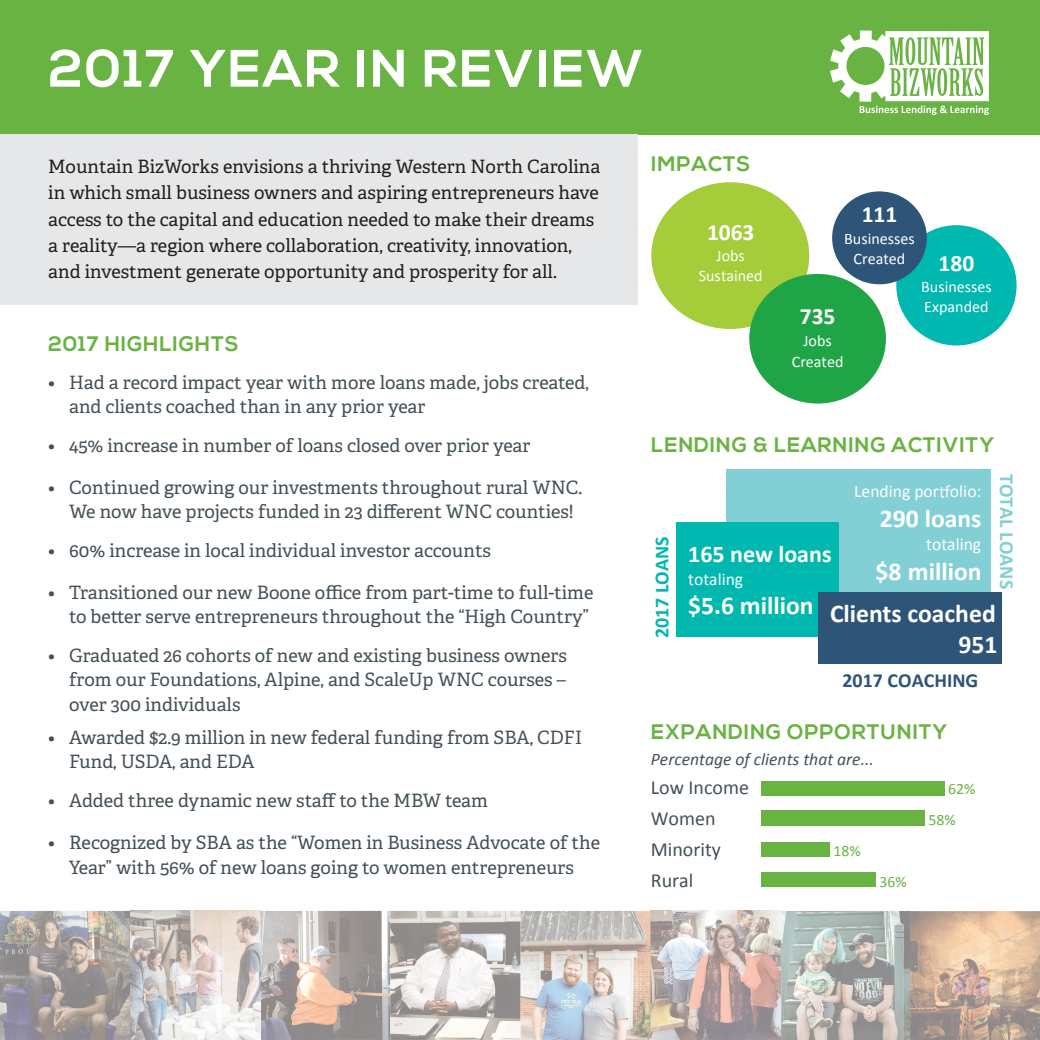
<style>
.page{position:relative;width:1040px;height:1040px;background:#fff}
.page>*{position:absolute;margin:0;border:0;box-sizing:border-box;transform-origin:0 0}
.t1{font:700 52.5px "Nexa";letter-spacing:.04em;color:#fff}
.t2{font:700 25.72px/31.2px "Calibri";color:#fff;text-align:right}
.t3{font:700 23.97px "Calibri";color:#fff}
.t4{font:700 23.45px "Calibri";color:#fff}
.t5{font:700 21px "Nexa";letter-spacing:.04em;color:#69b342}
.t6{font:19.95px/31px "Calibri";color:#435057}
.t7{font:700 19.95px "Calibri";color:#2e5478}
.t8{font:700 19.95px "Calibri";color:#82d0d5}
.t9{font:700 19.95px "Calibri";color:#00b8af}
.t10{font:18.38px/24.5px "Adelle PE";color:#435057}
.t11{font:18.38px/26.2px "Adelle PE";color:#231f20}
.t12{font:italic 17.68px "Calibri";color:#435057}
.t13{font:17.5px "Calibri";color:#fff}
.t14{font:16.1px/19.6px "Calibri";color:#fff;text-align:center}
.t15{font:15.75px/31px "Calibri";color:#69b342}
</style>
<div class="page">
<div style="left:0;top:0;width:1040px;height:134px;background:#69b342"></div>
<svg style="left:830px;top:31px;width:158px;height:84px"></svg>
<div style="left:0;top:134px;width:637px;height:170px;background:#e6e7e9"></div>
<div style="left:651px;top:182px;width:158px;height:147px;background:#a4cd39;border-radius:50%"></div>
<div style="left:749px;top:274px;width:137px;height:129px;background:#1fa546;border-radius:50%"></div>
<div style="left:896px;top:225px;width:120px;height:120px;background:#00b8af;border-radius:50%"></div>
<div style="left:832px;top:191px;width:94px;height:93px;background:#2e5478;border-radius:50%"></div>
<div style="left:726px;top:469px;width:264px;height:128px;background:#82d0d5"></div>
<svg style="left:939px;top:485px;width:11px;height:12px"></svg>
<div style="left:676px;top:522px;width:162px;height:115px;background:#00b8af"></div>
<div style="left:818px;top:592px;width:184px;height:72px;background:#2e5478"></div>
<div style="left:761px;top:780px;width:183px;height:15px;background:#69b342"></div>
<div style="left:761px;top:810px;width:163px;height:16px;background:#69b342"></div>
<div style="left:761px;top:841px;width:69px;height:15px;background:#69b342"></div>
<div style="left:761px;top:872px;width:114px;height:15px;background:#69b342"></div>
<svg style="left:0;top:910px;width:1040px;height:129px;background:#c2bab4"></svg>
<h1 class="t1" style="left:48px;top:50px;width:596px">2017 YEAR IN REVIEW</h1>
<p class="t11" style="left:48px;top:155px;width:553px">Mountain BizWorks envisions a thriving Western North Carolina in which small business owners and aspiring entrepreneurs have access to the capital and education needed to make their dreams a reality—a region where collaboration, creativity, innovation, and investment generate opportunity and prosperity for all.</p>
<p class="t5" style="left:48px;top:336px;width:192px">2017 HIGHLIGHTS</p>
<p class="t10" style="left:69px;top:371px;width:521px;text-indent:-21px">• Had a record impact year with more loans made, jobs created, and clients coached than in any prior year</p>
<p class="t10" style="left:48px;top:434px;width:483px">• 45% increase in number of loans closed over prior year</p>
<p class="t10" style="left:69px;top:476px;width:514px;text-indent:-21px">• Continued growing our investments throughout rural WNC.<br>We now have projects funded in 23 different WNC counties!</p>
<p class="t10" style="left:48px;top:539px;width:444px">• 60% increase in local individual investor accounts</p>
<p class="t10" style="left:48px;top:581px;width:546px;text-align:right">• Transitioned our new Boone office from part-time to full-time to better serve entrepreneurs throughout the “High Country”</p>
<p class="t10" style="left:69px;top:644px;width:499px;text-align:justify;text-indent:-21px">• Graduated 26 cohorts of new and existing business owners from our Foundations, Alpine, and ScaleUp WNC courses – over 300 individuals</p>
<p class="t10" style="left:69px;top:726px;width:514px;text-indent:-21px">• Awarded $2.9 million in new federal funding from SBA, CDFI<br>Fund, USDA, and EDA</p>
<p class="t10" style="left:48px;top:789px;width:441px">• Added three dynamic new staff to the MBW team</p>
<p class="t10" style="left:48px;top:831px;width:553px;text-align:center">• Recognized by SBA as the “Women in Business Advocate of the<br>Year” with 56% of new loans going to women entrepreneurs</p>
<p class="t5" style="left:651px;top:156px;width:101px">IMPACTS</p>
<p class="t4" style="left:861px;top:205px;width:37px">111</p>
<p class="t14" style="left:844px;top:230px;width:72px">Businesses<br>Created</p>
<p class="t4" style="left:707px;top:222px;width:49px">1063</p>
<p class="t14" style="left:698px;top:247px;width:65px">Jobs<br>Sustained</p>
<p class="t4" style="left:938px;top:253px;width:37px">180</p>
<p class="t14" style="left:921px;top:279px;width:72px;text-align:left">Businesses<br>Expanded</p>
<p class="t4" style="left:799px;top:307px;width:37px">735</p>
<p class="t14" style="left:791px;top:331px;width:53px;line-height:21.3px">Jobs<br>Created</p>
<p class="t5" style="left:651px;top:437px;width:344px">LENDING &amp; LEARNING ACTIVITY</p>
<p class="t9" style="left:653px;top:638px;width:103px;rotate:-90deg">2017 LOANS</p>
<p class="t8" style="left:1015px;top:473px;width:117px;rotate:90deg">TOTAL LOANS</p>
<p class="t13" style="left:854px;top:484px;width:129px">Lending por olio:</p>
<h2 class="t2" style="left:879px;top:505px;width:103px">290 loans</h2>
<p class="t13" style="left:926px;top:537px;width:57px">totaling</p>
<h2 class="t2" style="left:875px;top:557px;width:107px">$8 million</h2>
<h3 class="t3" style="left:688px;top:544px;width:145px">165 new loans</h3>
<p class="t13" style="left:688px;top:572px;width:57px">totaling</p>
<h2 class="t2" style="left:688px;top:592px;width:127px">$5.6 million</h2>
<h2 class="t2" style="left:830px;top:600px;width:169px">Clients coached<br>951</h2>
<p class="t7" style="left:842px;top:672px;width:137px">2017 COACHING</p>
<p class="t5" style="left:651px;top:724px;width:297px">EXPANDING OPPORTUNITY</p>
<p class="t12" style="left:651px;top:752px;width:225px">Percentage of clients that are...</p>
<p class="t6" style="left:651px;top:773px;width:100px">Low Income</p>
<p class="t15" style="left:928px;top:774px;width:48px;text-indent:20px">62%<br>58%</p>
<p class="t15" style="left:833px;top:836px;width:29px">18%</p>
<p class="t15" style="left:879px;top:867px;width:29px">36%</p>
<p class="t6" style="left:651px;top:804px;width:66px">Women</p>
<p class="t6" style="left:651px;top:835px;width:71px">Minority<br>Rural</p>
</div>
